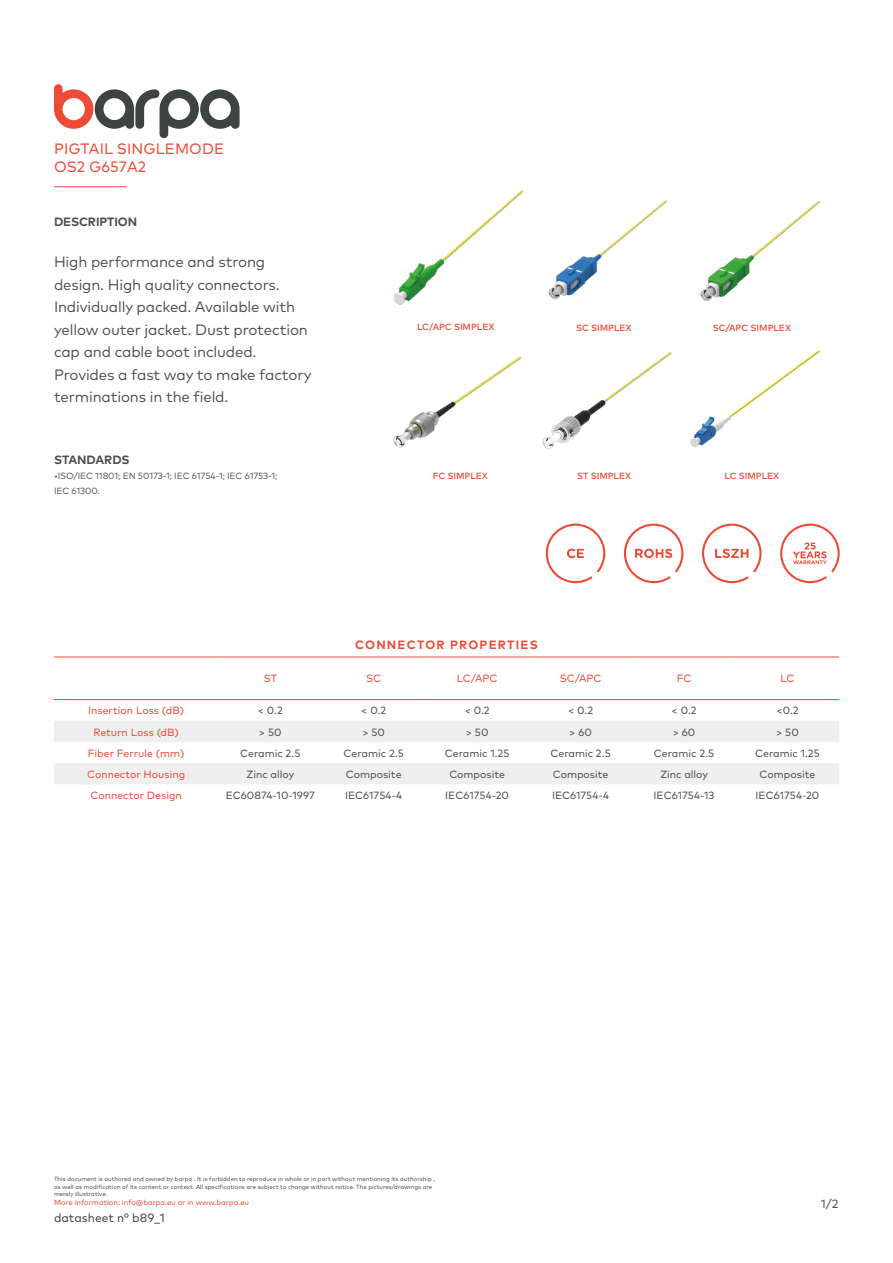
<style>
.page{position:relative;width:893px;height:1263px;background:#fff}
.page>*{position:absolute;margin:0;border:0;box-sizing:border-box;transform-origin:0 0}
.t1{font:15px/22.5px "Mark Pro";letter-spacing:-.01em;color:#4b4c4d}
.t2{font:15px/18px "Mark Pro";letter-spacing:.005em;color:#e94b36}
.t3{font:700 12px "Mark Pro";letter-spacing:-.01em;color:#4b4c4d}
.t4{font:700 12px "Mark Pro";letter-spacing:.1em;color:#e94b36}
.t5{font:12px "Mark Pro";color:#3d4543}
.t6{font:12px "Mark Pro";color:#4b4c4d}
.t7{font:10.5px "Mark Pro";color:#4b4c4d}
.t8{font:10.5px "Mark Pro";color:#ea4b36}
.t9{font:500 9px "Mark Pro";letter-spacing:-.01em;color:#e94b36}
.t10{font:9px "Mark Pro";letter-spacing:-.01em;color:#4b4c4d}
.t11{font:7.5px "Mark Pro";color:#e94b36}
.t12{font:6px/7.5px "Mark Pro";color:#4b4c4d}
</style>
<div class="page">
<svg style="left:54px;top:84px;width:186px;height:54px"></svg>
<hr style="left:54px;top:186px;width:73px;height:1px;background:#e94b36">
<svg style="left:546px;top:524px;width:59px;height:59px"></svg>
<svg style="left:624px;top:524px;width:59px;height:59px"></svg>
<svg style="left:702px;top:524px;width:60px;height:59px"></svg>
<svg style="left:54px;top:721px;width:785px;height:63px;fill:#efefef"></svg>
<hr style="left:54px;top:657px;width:165px;height:1px;background:#ea4b36">
<hr style="left:219px;top:657px;width:103px;height:1px;background:#ea4b36">
<hr style="left:322px;top:657px;width:103px;height:1px;background:#ea4b36">
<hr style="left:425px;top:657px;width:104px;height:1px;background:#ea4b36">
<hr style="left:529px;top:657px;width:103px;height:1px;background:#ea4b36">
<hr style="left:632px;top:657px;width:104px;height:1px;background:#ea4b36">
<hr style="left:736px;top:657px;width:103px;height:1px;background:#ea4b36">
<hr style="left:54px;top:699px;width:165px;height:1px;background:#ea4b36">
<hr style="left:219px;top:699px;width:103px;height:1px;background:#ea4b36">
<hr style="left:322px;top:699px;width:103px;height:1px;background:#ea4b36">
<hr style="left:425px;top:699px;width:104px;height:1px;background:#ea4b36">
<hr style="left:529px;top:699px;width:103px;height:1px;background:#ea4b36">
<hr style="left:632px;top:699px;width:104px;height:1px;background:#ea4b36">
<hr style="left:736px;top:699px;width:103px;height:1px;background:#ea4b36">
<img style="left:393px;top:190px;width:427px;height:259px">
<svg style="left:780px;top:524px;width:60px;height:59px"></svg>
<h1 class="t2" style="left:54px;top:139px;width:172px">PIGTAIL SINGLEMODE<br>OS2 G657A2</h1>
<p class="t3" style="left:54px;top:213px;width:85px">DESCRIPTION</p>
<p class="t1" style="left:54px;top:249px;width:259px">High performance and strong design. High quality connectors.<br>Individually packed. Available with yellow outer jacket. Dust protection cap and cable boot included.<br>Provides a fast way to make factory terminations in the field.</p>
<p class="t3" style="left:54px;top:450px;width:77px">STANDARDS</p>
<p class="t10" style="left:54px;top:469px;width:225px">•ISO/IEC 11801; EN 50173-1; IEC 61754-1; IEC 61753-1;</p>
<p class="t10" style="left:54px;top:484px;width:47px">IEC 61300.</p>
<p class="t9" style="left:417px;top:320px;width:79px">LC/APC SIMPLEX</p>
<p class="t9" style="left:433px;top:469px;width:57px">FC SIMPLEX</p>
<p class="t9" style="left:576px;top:321px;width:57px">SC SIMPLEX</p>
<p class="t9" style="left:577px;top:469px;width:56px">ST SIMPLEX</p>
<p class="t4" style="left:355px;top:636px;width:184px">CONNECTOR PROPERTIES</p>
<p class="t9" style="left:713px;top:321px;width:80px">SC/APC SIMPLEX</p>
<p class="t9" style="left:724px;top:469px;width:56px">LC SIMPLEX</p>
<p class="t8" style="left:264px;top:671px;width:15px">ST</p>
<p class="t8" style="left:366px;top:671px;width:17px">SC</p>
<p class="t8" style="left:457px;top:671px;width:42px">LC/APC</p>
<p class="t8" style="left:560px;top:671px;width:43px">SC/APC</p>
<p class="t8" style="left:677px;top:671px;width:16px">FC</p>
<p class="t8" style="left:780px;top:671px;width:16px">LC</p>
<p class="t8" style="left:88px;top:703px;width:97px">Insertion Loss (dB)</p>
<p class="t7" style="left:258px;top:703px;width:26px">&lt; 0.2</p>
<p class="t7" style="left:361px;top:703px;width:26px">&lt; 0.2</p>
<p class="t7" style="left:465px;top:703px;width:26px">&lt; 0.2</p>
<p class="t7" style="left:568px;top:703px;width:26px">&lt; 0.2</p>
<p class="t7" style="left:672px;top:703px;width:26px">&lt; 0.2</p>
<p class="t7" style="left:776px;top:703px;width:24px">&lt;0.2</p>
<p class="t8" style="left:93px;top:724px;width:87px">Return Loss (dB)</p>
<p class="t7" style="left:259px;top:724px;width:24px">&gt; 50</p>
<p class="t7" style="left:362px;top:724px;width:24px">&gt; 50</p>
<p class="t7" style="left:466px;top:724px;width:24px">&gt; 50</p>
<p class="t7" style="left:569px;top:724px;width:24px">&gt; 60</p>
<p class="t7" style="left:673px;top:724px;width:24px">&gt; 60</p>
<p class="t7" style="left:776px;top:724px;width:24px">&gt; 50</p>
<p class="t8" style="left:88px;top:745px;width:98px">Fiber Ferrule (mm)</p>
<p class="t7" style="left:240px;top:745px;width:62px">Ceramic 2.5</p>
<p class="t7" style="left:344px;top:745px;width:62px">Ceramic 2.5</p>
<p class="t7" style="left:445px;top:745px;width:66px">Ceramic 1.25</p>
<p class="t7" style="left:550px;top:745px;width:62px">Ceramic 2.5</p>
<p class="t7" style="left:654px;top:745px;width:62px">Ceramic 2.5</p>
<p class="t7" style="left:755px;top:745px;width:66px">Ceramic 1.25</p>
<p class="t8" style="left:87px;top:766px;width:99px">Connector Housing</p>
<p class="t7" style="left:247px;top:766px;width:49px">Zinc alloy</p>
<p class="t7" style="left:346px;top:766px;width:57px">Composite</p>
<p class="t7" style="left:449px;top:766px;width:57px">Composite</p>
<p class="t7" style="left:553px;top:766px;width:57px">Composite</p>
<p class="t7" style="left:660px;top:766px;width:49px">Zinc alloy</p>
<p class="t7" style="left:760px;top:766px;width:57px">Composite</p>
<p class="t8" style="left:90px;top:787px;width:93px">Connector Design</p>
<p class="t7" style="left:226px;top:787px;width:91px">EC60874-10-1997</p>
<p class="t7" style="left:345px;top:787px;width:59px">IEC61754-4</p>
<p class="t7" style="left:445px;top:787px;width:65px">IEC61754-20</p>
<p class="t7" style="left:552px;top:787px;width:59px">IEC61754-4</p>
<p class="t7" style="left:654px;top:787px;width:62px">IEC61754-13</p>
<p class="t7" style="left:756px;top:787px;width:65px">IEC61754-20</p>
<p class="t12" style="left:54px;top:1175px;width:382px">This document is authored and owned by barpa . It is forbidden to reproduce in whole or in part without mentioning its authorship , as well as modification of its content or context. All specifications are subject to change without notice. The pictures/drawings are merely illustrative.</p>
<p class="t11" style="left:54px;top:1197px;width:197px">More information: info@barpa.eu or in www.barpa.eu</p>
<h2 class="t5" style="left:54px;top:1208px;width:113px">datasheet n° b89_1</h2>
<p class="t6" style="left:821px;top:1195px;width:19px">1/2</p>
</div>
